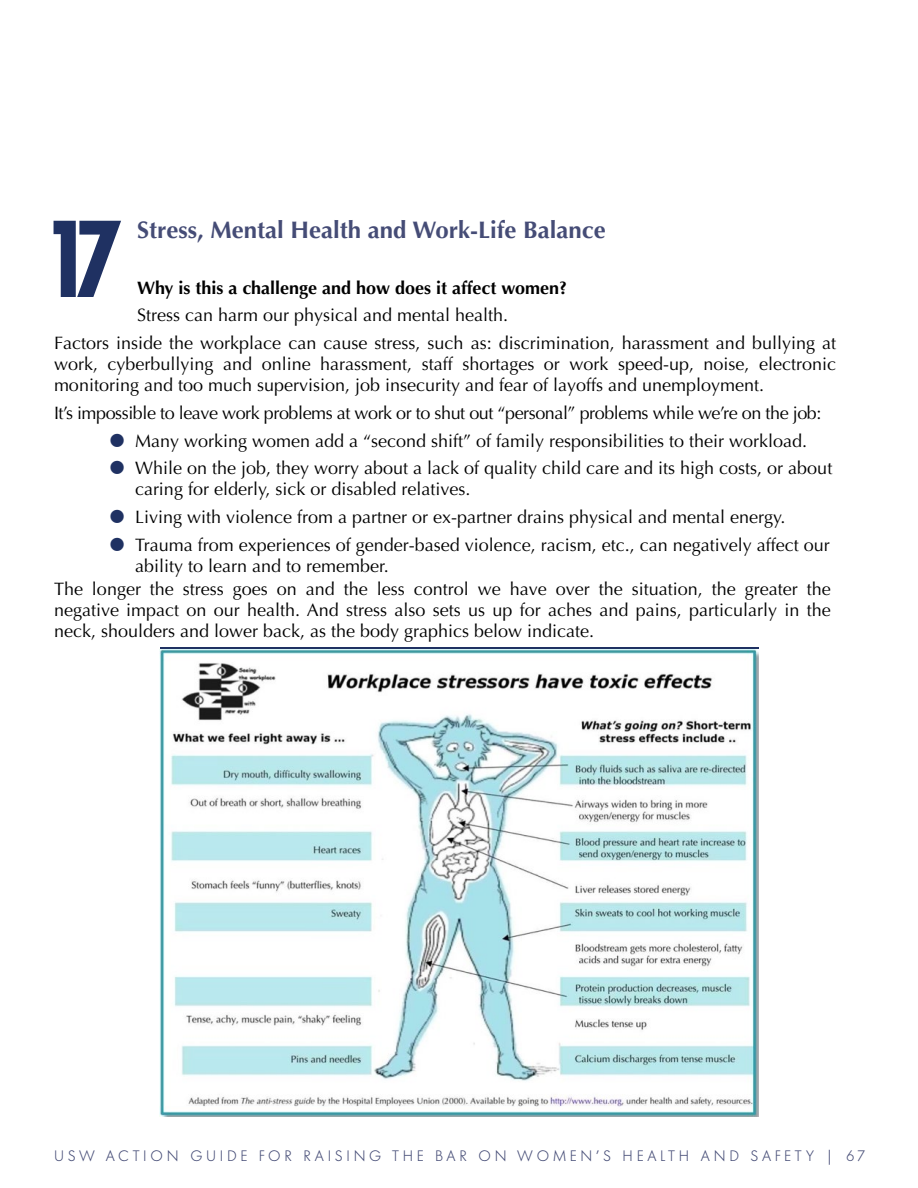
<style>
.page{position:relative;width:918px;height:1188px;background:#fff}
.page>*{position:absolute;margin:0;border:0;box-sizing:border-box;transform-origin:0 0}
.t1{font:700 condensed 108px "Futura Serie BQ";color:#1f3162}
.t2{font:700 24px "Optima";color:#454c76}
.t3{font:18px/21px "Optima";color:#000}
.t4{font:18px "Optima";letter-spacing:-.025em;color:#000}
.t5{font:700 18px "Optima";color:#000}
.t6{font:300 15px "Futura Serie BQ";letter-spacing:.25em;color:#454c76}
.s1{color:#1f3162}
</style>
<div class="page">
<img style="left:160px;top:649px;width:598px;height:467px">
<h1 class="t1" style="left:44px;top:197px;width:79px">17</h1>
<h2 class="t2" style="left:137px;top:216px;width:470px">Stress, Mental Health and Work-Life Balance</h2>
<p class="t5" style="left:137px;top:277px;width:432px">Why is this a challenge and how does it affect women?</p>
<p class="t3" style="left:54px;top:302px;width:784px;line-height:27.8px;text-indent:83px">Stress can harm our physical and mental health.<br>Factors inside the workplace can cause stress, such as: discrimination, harassment and bullying at</p>
<p class="t3" style="left:54px;top:354px;width:784px">work, cyberbullying and online harassment, staff shortages or work speed-up, noise, electronic monitoring and too much supervision, job insecurity and fear of layoffs and unemployment.</p>
<p class="t4" style="left:54px;top:402px;width:769px">It’s impossible to leave work problems at work or to shut out “personal” problems while we’re on the job:</p>
<p class="t3" style="left:108px;top:430px;width:701px"><span class="s1">●</span> Many working women add a “second shift” of family responsibilities to their workload.</p>
<p class="t3" style="left:135px;top:458px;width:699px;text-indent:-27px"><span class="s1">●</span> While on the job, they worry about a lack of quality child care and its high costs, or about caring for elderly, sick or disabled relatives.</p>
<p class="t3" style="left:108px;top:507px;width:679px"><span class="s1">●</span> Living with violence from a partner or ex-partner drains physical and mental energy.</p>
<p class="t3" style="left:135px;top:535px;width:696px;text-indent:-27px"><span class="s1">●</span> Trauma from experiences of gender-based violence, racism, etc., can negatively affect our ability to learn and to remember.</p>
<p class="t3" style="left:54px;top:579px;width:778px;text-align:justify">The longer the stress goes on and the less control we have over the situation, the greater the negative impact on our health. And stress also sets us up for aches and pains, particularly in the neck, shoulders and lower back, as the body graphics below indicate.</p>
<p class="t6" style="left:54px;top:1147px;width:813px">USW ACTION GUIDE FOR RAISING THE BAR ON WOMEN’S HEALTH AND SAFETY | 67</p>
</div>
